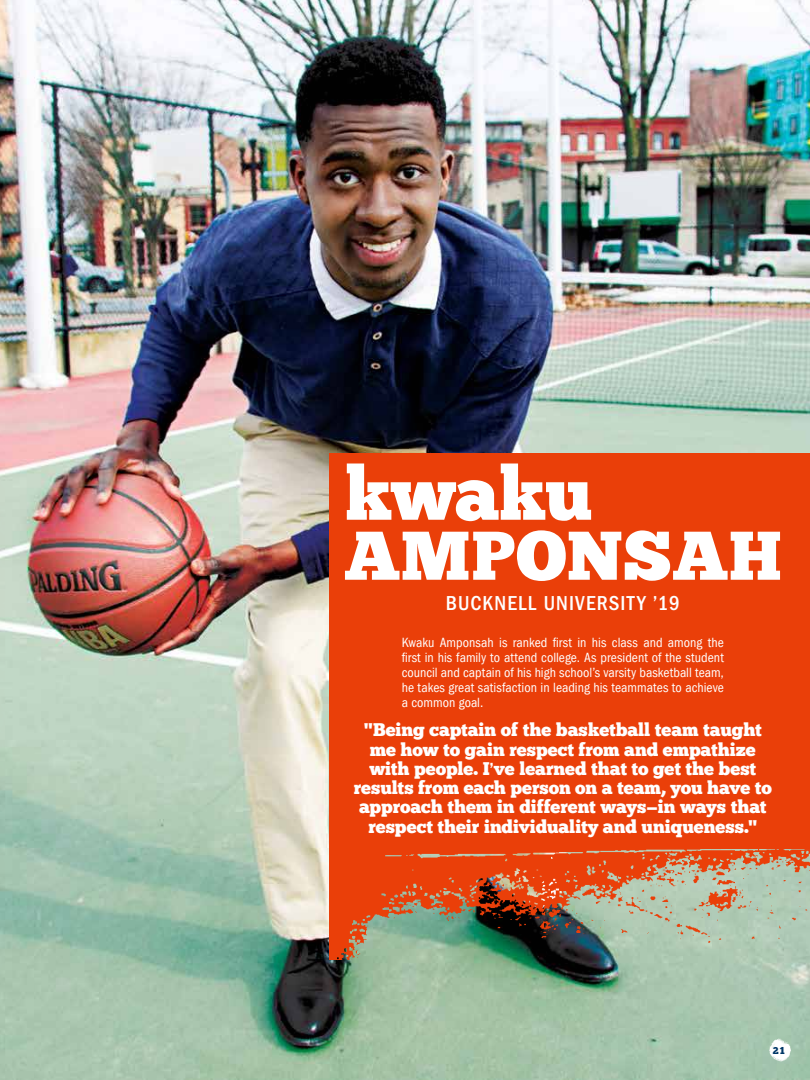
<style>
.page{position:relative;width:810px;height:1080px;background:#fff}
.page>*{position:absolute;margin:0;border:0;box-sizing:border-box;transform-origin:0 0}
.t1{font:75px "Chunk Five";letter-spacing:-.025em;color:#fff}
.t2{font:68.75px "Chunk Five";letter-spacing:.005em;color:#fff}
.t3{font:500 condensed 20.88px "Franklin Gothic";letter-spacing:.05em;color:#fff}
.t4{font:18.25px/19.2px "Chunk Five";letter-spacing:-.005em;color:#fff;text-align:center}
.t5{font:condensed 13.75px/15px "Franklin Gothic";color:#fff;text-align:justify}
.t6{font:10px "Chunk Five";color:#003767}
.s1{font-family:"Franklin Gothic";font-weight:600;font-stretch:condensed}
</style>
<div class="page">
<img style="left:0;top:0;width:810px;height:1080px">
<div style="left:329px;top:453px;width:481px;height:396px;background:#ea3f09"></div>
<img style="left:329px;top:849px;width:481px;height:110px">
<svg style="left:769px;top:1038px;width:22px;height:24px"></svg>
<h1 class="t1" style="left:344px;top:459px;width:250px">kwaku</h1>
<h2 class="t2" style="left:344px;top:524px;width:439px">AMPONSAH</h2>
<p class="t3" style="left:446px;top:591px;width:235px">BUCKNELL UNIVERSITY ’19</p>
<p class="t5" style="left:402px;top:635px;width:324px">Kwaku Amponsah is ranked first in his class and among the first in his family to attend college. As president of the student council and captain of his high school’s varsity basketball team, he takes great satisfaction in leading his teammates to achieve a common goal.</p>
<p class="t4" style="left:354px;top:721px;width:420px">"Being captain of the basketball team taught me how to gain respect from and empathize with people. I<span class="s1">’</span>ve learned that to get the best results from each person on a team, you have to approach them in different ways—in ways that respect their individuality and uniqueness."</p>
<p class="t6" style="left:773px;top:1046px;width:14px">21</p>
</div>
